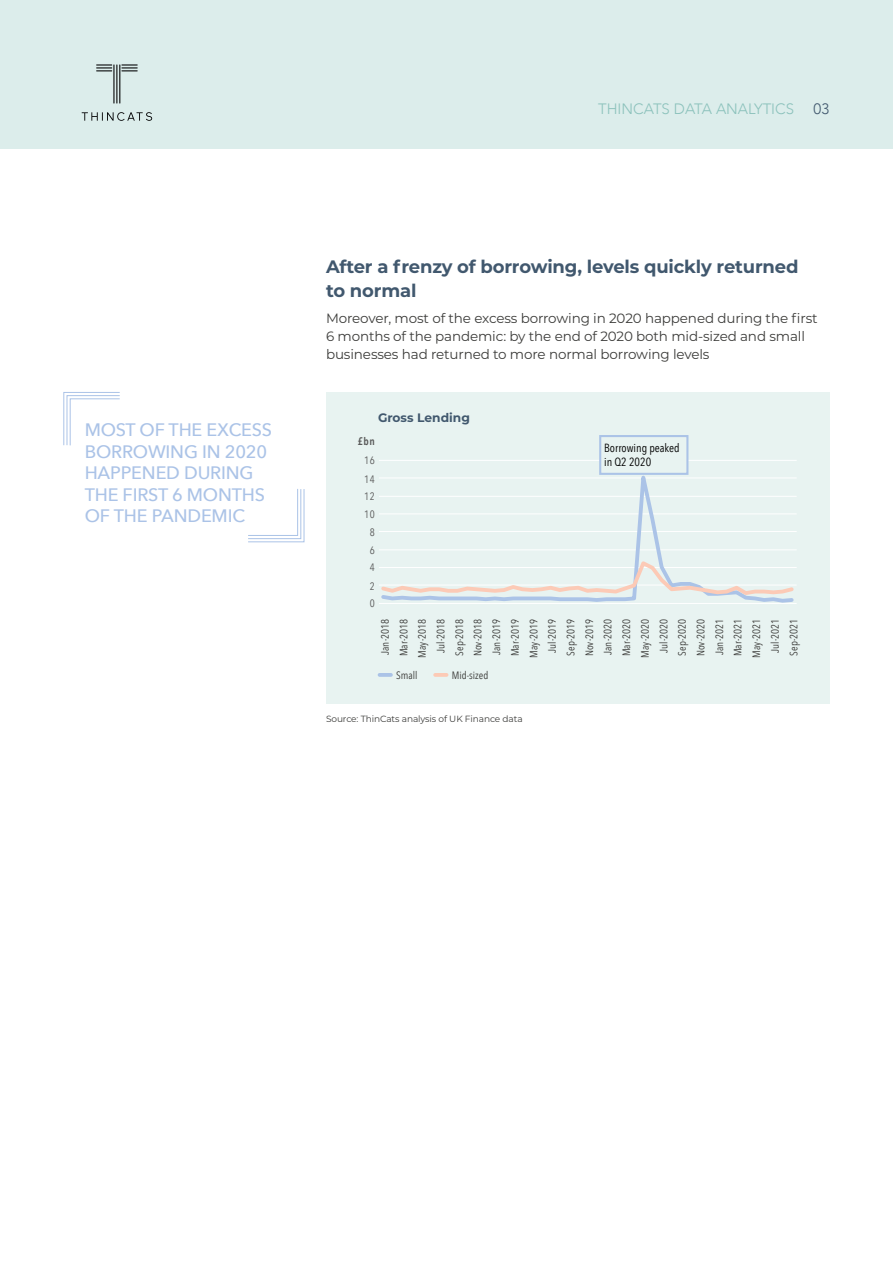
<style>
.page{position:relative;width:893px;height:1263px;background:#fff}
.page>*{position:absolute;margin:0;border:0;box-sizing:border-box;transform-origin:0 0}
.t1{font:500 18px/21.6px "Avenir Next";letter-spacing:-.01em;color:#abc3e7}
.t2{font:700 18px/24px "Montserrat";letter-spacing:-.01em;color:#41586e}
.t3{font:300 15px "Avenir";color:#8cc2bc}
.t4{font:300 15px "Avenir";color:#41586e}
.t5{font:13.5px/18px "Montserrat";letter-spacing:-.01em;color:#3c3c3a}
.t6{font:700 12.3px "Montserrat";color:#41586e}
.t7{font:11.85px/14.2px "Avenir Next Condensed";color:#000}
.t8{font:10.65px/18.6px "Avenir Next Condensed";letter-spacing:.005em;color:#3c3c3a;text-align:center}
.t9{font:10.65px "Avenir Next Condensed";letter-spacing:.05em;color:#595959}
.t10{font:600 10.65px "Avenir Next Condensed";color:#595959}
.t11{font:9px "Montserrat";letter-spacing:-.01em;color:#3c3c3a}
</style>
<div class="page">
<div style="left:0;top:0;width:893px;height:149px;background:#dcedeb"></div>
<hr style="left:113px;top:64px;width:1px;height:40px;background:#020203">
<hr style="left:116px;top:64px;width:1px;height:40px;background:#020203">
<hr style="left:119px;top:64px;width:1px;height:40px;background:#020203">
<svg style="left:121px;top:64px;width:17px;height:7px"></svg>
<svg style="left:96px;top:64px;width:16px;height:7px"></svg>
<svg style="left:82px;top:112px;width:70px;height:9px"></svg>
<svg style="left:248px;top:489px;width:57px;height:54px"></svg>
<svg style="left:63px;top:392px;width:57px;height:54px"></svg>
<div style="left:326px;top:392px;width:503px;height:312px;background:#e8f3f1"></div>
<hr style="left:380px;top:673px;width:11px;height:4px;background:#abc3e7">
<hr style="left:435px;top:673px;width:12px;height:4px;background:#fccab6">
<hr style="left:379px;top:585px;width:418px;height:1px;background:#fff">
<hr style="left:379px;top:567px;width:418px;height:1px;background:#fff">
<hr style="left:379px;top:549px;width:418px;height:1px;background:#fff">
<hr style="left:379px;top:531px;width:418px;height:1px;background:#fff">
<hr style="left:379px;top:513px;width:418px;height:1px;background:#fff">
<hr style="left:379px;top:496px;width:418px;height:1px;background:#fff">
<hr style="left:379px;top:478px;width:418px;height:1px;background:#fff">
<hr style="left:379px;top:460px;width:418px;height:1px;background:#fff">
<hr style="left:379px;top:603px;width:418px;height:1px;background:#fff">
<svg style="left:379px;top:451px;width:417px;height:152px"></svg>
<svg style="left:379px;top:558px;width:417px;height:39px"></svg>
<div style="left:600px;top:436px;width:87px;height:38px;background:#e8f3f1"></div>
<div style="left:599px;top:435px;width:89px;height:40px;border:2px solid #abc3e7"></div>
<h2 class="t3" style="left:598px;top:100px;width:197px">THINCATS DATA ANALYTICS</h2>
<h2 class="t4" style="left:814px;top:100px;width:17px">03</h2>
<h1 class="t1" style="left:85px;top:418px;width:189px">MOST OF THE EXCESS<br>BORROWING IN 2020<br>HAPPENED DURING<br>THE FIRST 6 MONTHS<br>OF THE PANDEMIC</h1>
<h1 class="t2" style="left:326px;top:253px;width:474px">After a frenzy of borrowing, levels quickly returned to normal</h1>
<p class="t5" style="left:326px;top:309px;width:493px">Moreover, most of the excess borrowing in 2020 happened during the first<br>6 months of the pandemic: by the end of 2020 both mid-sized and small businesses had returned to more normal borrowing levels</p>
<p class="t6" style="left:378px;top:409px;width:93px">Gross Lending</p>
<p class="t10" style="left:358px;top:432px;width:19px">£bn</p>
<p class="t9" style="left:364px;top:451px;width:12px">16</p>
<p class="t9" style="left:364px;top:470px;width:12px">14</p>
<p class="t9" style="left:364px;top:487px;width:12px">12</p>
<p class="t9" style="left:364px;top:505px;width:12px">10</p>
<p class="t9" style="left:370px;top:523px;width:7px">8</p>
<p class="t9" style="left:370px;top:541px;width:7px">6</p>
<p class="t9" style="left:370px;top:558px;width:7px">4</p>
<p class="t9" style="left:370px;top:577px;width:7px">2</p>
<p class="t9" style="left:370px;top:594px;width:7px">0</p>
<p class="t7" style="left:604px;top:440px;width:77px">Borrowing peaked in Q2 2020</p>
<p class="t8" style="left:375px;top:657px;width:40px;rotate:-90deg">Jan-2018<br>Mar-2018<br>May-2018<br>Jul-2018<br>Sep-2018<br>Nov-2018<br>Jan-2019<br>Mar-2019<br>May-2019<br>Jul-2019<br>Sep-2019<br>Nov-2019<br>Jan-2020<br>Mar-2020<br>May-2020<br>Jul-2020<br>Sep-2020<br>Nov-2020<br>Jan-2021<br>Mar-2021<br>May-2021<br>Jul-2021<br>Sep-2021</p>
<p class="t8" style="left:396px;top:665px;width:23px">Small</p>
<p class="t8" style="left:452px;top:665px;width:38px">Mid-sized</p>
<p class="t11" style="left:326px;top:712px;width:198px">Source: ThinCats analysis of UK Finance data</p>
</div>
